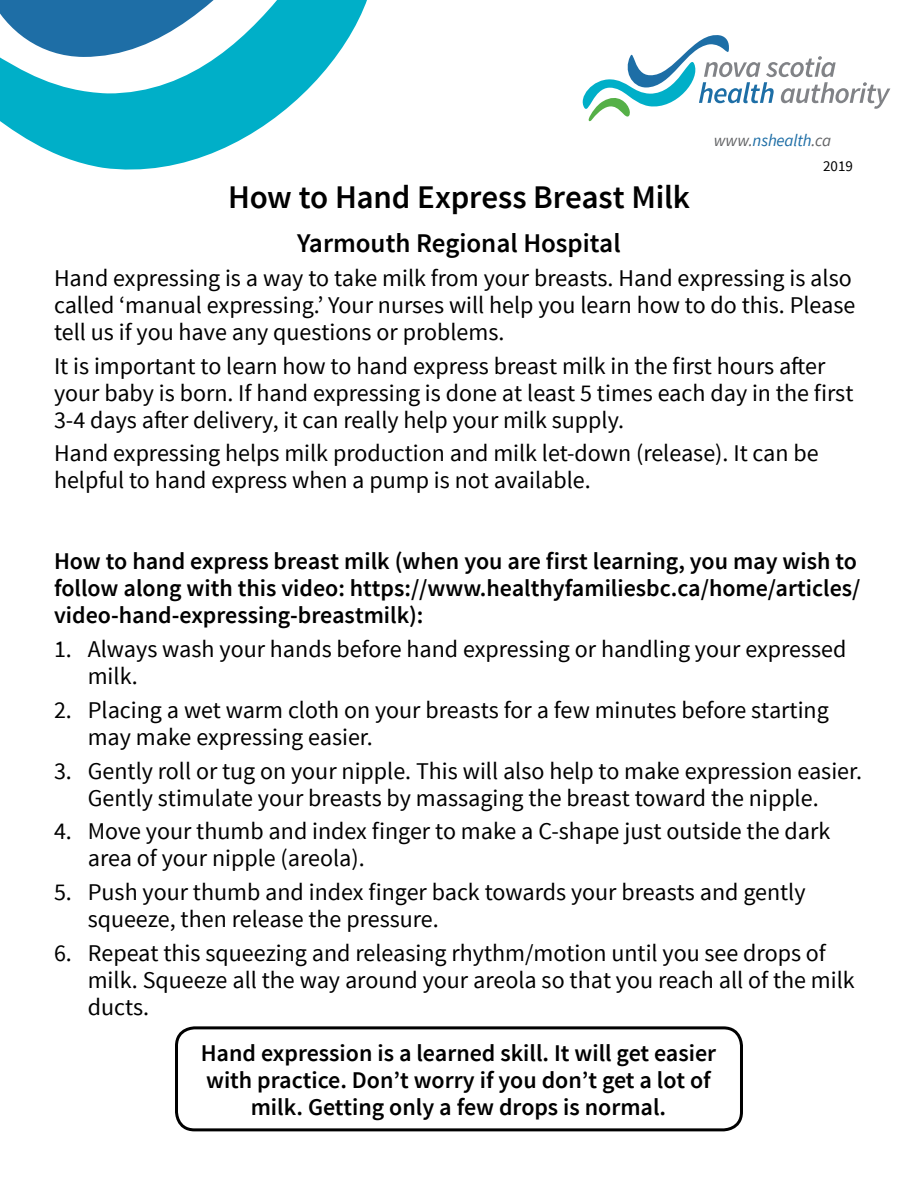
<style>
.page{position:relative;width:918px;height:1188px;background:#fff}
.page>*{position:absolute;margin:0;border:0;box-sizing:border-box;transform-origin:0 0}
.Pamphlet_Title{font:600 33px "Source Sans Pro";letter-spacing:-.005em;color:#000}
.Subheading__large{font:600 27px "Source Sans Pro";color:#000}
.body_text{font:24px/27px "Source Sans Pro";color:#000}
.Subheading__small{font:600 24px/27px "Source Sans Pro";color:#000}
.t1{font:italic 16.95px "Source Sans Pro";letter-spacing:-.01em;color:#1e6ea6}
.page{font:15px "Source Sans Pro";color:#000}
.s1{color:#636466}
</style>
<div class="page">
<div style="left:175px;top:1026px;width:568px;height:105px;border:3px solid #000;border-radius:18px"></div>
<svg style="left:582px;top:35px;width:308px;height:87px"></svg>
<svg style="left:0;top:0;width:367px;height:170px"></svg>
<p class="t1" style="left:714px;top:130px;width:119px"><span class="s1">www.</span>nshealth<span class="s1">.ca</span></p>
<p class="page" style="left:823px;top:157px;width:31px">2019</p>
<p class="Pamphlet_Title" style="left:228px;top:177px;width:463px">How to Hand Express Breast Milk</p>
<p class="Subheading__large" style="left:297px;top:226px;width:325px">Yarmouth Regional Hospital</p>
<p class="body_text" style="left:54px;top:265px;width:803px">Hand expressing is a way to take milk from your breasts. Hand expressing is also called ‘manual expressing.’ Your nurses will help you learn how to do this. Please tell us if you have any questions or problems.</p>
<p class="body_text" style="left:54px;top:353px;width:801px">It is important to learn how to hand express breast milk in the first hours after your baby is born. If hand expressing is done at least 5 times each day in the first<br>3-4 days after delivery, it can really help your milk supply.</p>
<p class="body_text" style="left:54px;top:440px;width:766px">Hand expressing helps milk production and milk let-down (release). It can be helpful to hand express when a pump is not available.</p>
<p class="Subheading__small" style="left:54px;top:549px;width:808px">How to hand express breast milk (when you are first learning, you may wish to follow along with this video: https://www.healthyfamiliesbc.ca/home/articles/ video-hand-expressing-breastmilk):</p>
<p class="body_text" style="left:88px;top:636px;width:760px;text-indent:-34px">1. Always wash your hands before hand expressing or handling your expressed milk.</p>
<p class="body_text" style="left:88px;top:697px;width:743px;text-indent:-34px">2. Placing a wet warm cloth on your breasts for a few minutes before starting may make expressing easier.</p>
<p class="body_text" style="left:54px;top:758px;width:810px;text-align:center">3. Gently roll or tug on your nipple. This will also help to make expression easier.<br>Gently stimulate your breasts by massaging the breast toward the nipple.</p>
<p class="body_text" style="left:88px;top:818px;width:744px;text-indent:-34px">4. Move your thumb and index finger to make a C-shape just outside the dark area of your nipple (areola).</p>
<p class="body_text" style="left:88px;top:879px;width:719px;text-indent:-34px">5. Push your thumb and index finger back towards your breasts and gently squeeze, then release the pressure.</p>
<p class="body_text" style="left:88px;top:940px;width:769px;text-indent:-34px">6. Repeat this squeezing and releasing rhythm/motion until you see drops of milk. Squeeze all the way around your areola so that you reach all of the milk ducts.</p>
<p class="Subheading__small" style="left:201px;top:1040px;width:517px;text-align:center">Hand expression is a learned skill. It will get easier with practice. Don’t worry if you don’t get a lot of milk. Getting only a few drops is normal.</p>
</div>
